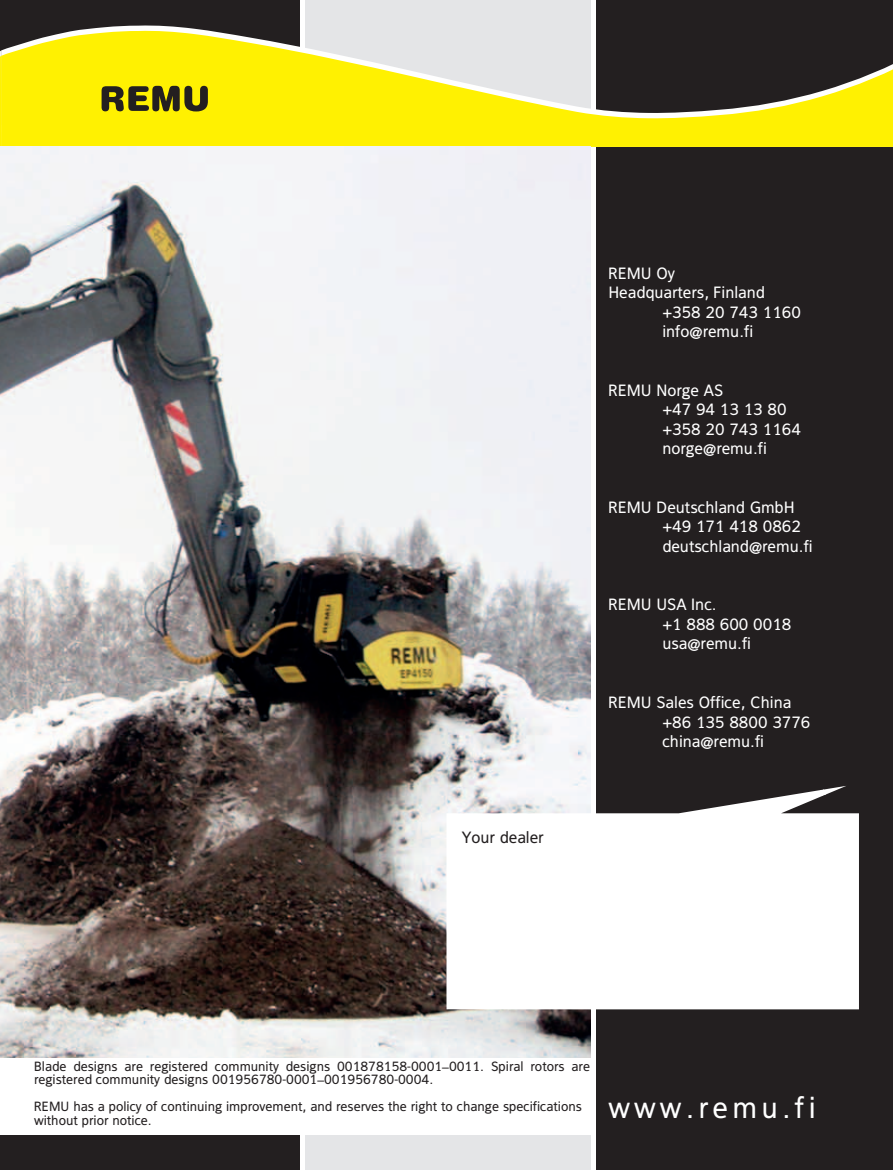
<style>
.page{position:relative;width:893px;height:1170px;background:#fff}
.page>*{position:absolute;margin:0;border:0;box-sizing:border-box;transform-origin:0 0}
.t1{font:500 30px "Fran Klein";letter-spacing:.14em;color:#fff}
.t2{font:500 16.5px/19.5px "Fran Klein";color:#fff}
.t3{font:500 16.5px "Fran Klein";color:#231f20}
.t4{font:500 13.5px/13.5px "Fran Klein";color:#231f20}
</style>
<div class="page">
<div style="left:596px;top:0;width:297px;height:124px;background:#231f20"></div>
<div style="left:305px;top:0;width:285px;height:124px;background:#e4e5e7"></div>
<div style="left:0;top:0;width:299px;height:124px;background:#231f20"></div>
<svg style="left:0;top:50px;width:1px;height:97px"></svg>
<svg style="left:79px;top:25px;width:512px;height:5px"></svg>
<svg style="left:1px;top:30px;width:892px;height:117px;fill:#fff101"></svg>
<svg style="left:102px;top:86px;width:106px;height:25px"></svg>
<div style="left:305px;top:1135px;width:285px;height:34px;background:#e4e5e7"></div>
<div style="left:0;top:1135px;width:299px;height:34px;background:#231f20"></div>
<img style="left:0;top:147px;width:590px;height:910px">
<div style="left:596px;top:147px;width:297px;height:1022px;background:#231f20"></div>
<svg style="left:444px;top:779px;width:415px;height:232px"></svg>
<p class="t3" style="left:462px;top:827px;width:83px">Your dealer</p>
<p class="t2" style="left:608px;top:263px;width:68px">REMU Oy</p>
<p class="t2" style="left:608px;top:283px;width:158px">Headquarters, Finland</p>
<p class="t2" style="left:662px;top:302px;width:140px">+358 20 743 1160</p>
<p class="t2" style="left:662px;top:322px;width:92px">info@remu.fi</p>
<p class="t2" style="left:662px;top:380px;width:140px;text-indent:-54px">REMU Norge AS<br>+47 94 13 13 80 +358 20 743 1164 norge@remu.fi</p>
<p class="t2" style="left:662px;top:497px;width:152px;text-indent:-54px">REMU Deutschland GmbH +49 171 418 0862 deutschland@remu.fi</p>
<p class="t2" style="left:662px;top:595px;width:131px;text-indent:-54px">REMU USA Inc.<br>+1 888 600 0018 usa@remu.fi</p>
<p class="t2" style="left:662px;top:692px;width:150px;text-indent:-54px">REMU Sales Office, China +86 135 8800 3776 china@remu.fi</p>
<p class="t4" style="left:34px;top:1058px;width:557px">Blade designs are registered community designs 001878158-0001–0011. Spiral rotors are registered community designs 001956780-0001–001956780-0004.</p>
<p class="t4" style="left:34px;top:1099px;width:549px">REMU has a policy of continuing improvement, and reserves the right to change specifications without prior notice.</p>
<h1 class="t1" style="left:608px;top:1089px;width:209px">www.remu.fi</h1>
</div>
